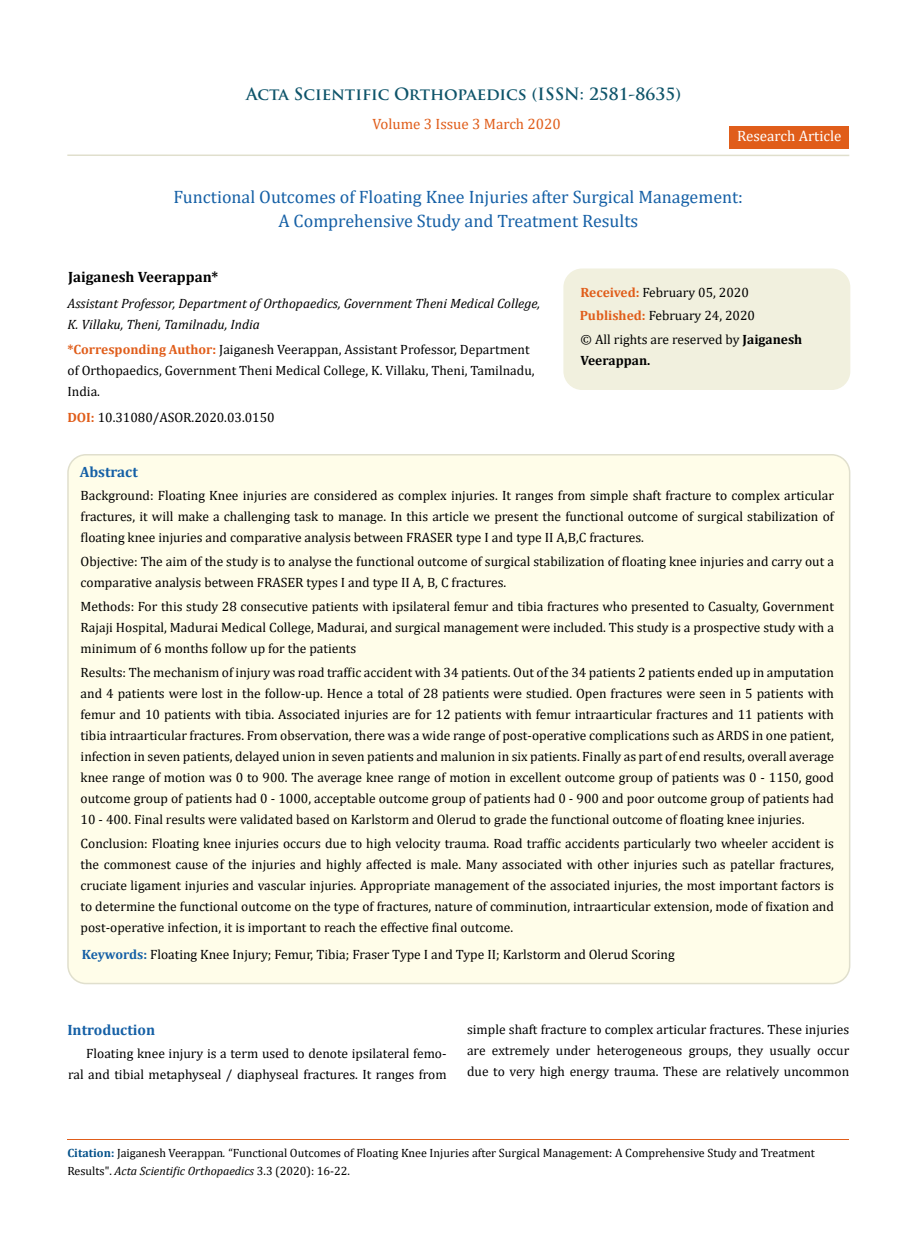
<style>
.page{position:relative;width:917px;height:1242px;background:#fff}
.page>*{position:absolute;margin:0;border:0;box-sizing:border-box;transform-origin:0 0}
.t1{font:18px/24px "Cambria";color:#1560a6;text-align:center}
.t2{font:700 16.5px "Trajan Pro";color:#0e546a}
.t3{font:15px "Cambria";color:#e05d1a}
.t4{font:700 15px "Cambria";color:#1560a6}
.t5{font:700 15px "Cambria";color:#000}
.t6{font:15px "Cambria";color:#fff}
.t7{font:13.5px/21px "Cambria";color:#000;text-align:justify}
.t8{font:italic 13.5px/21px "Cambria";color:#000}
.t9{font:700 13.5px "Cambria";color:#000}
.t10{font:12px/18px "Cambria";color:#000}
.s1{font-weight:700;color:#e05d1a}
.s2{font-weight:700}
.s3{font-weight:700;color:#1560a6}
.s4{font-weight:700;color:#035089}
.s5{font-style:italic}
</style>
<div class="page">
<div style="left:729px;top:126px;width:120px;height:23px;background:#e05d1a"></div>
<div style="left:564px;top:269px;width:285px;height:120px;background:#f1f0de;border-radius:18px"></div>
<div style="left:563px;top:269px;width:287px;height:121px;border:2px solid #f1f0de;border-radius:18px"></div>
<div style="left:68px;top:455px;width:781px;height:529px;background:#fffde9;border-radius:18px"></div>
<hr style="left:67px;top:1139px;width:782px;height:1px;background:#e05d1a">
<hr style="left:67px;top:154px;width:782px;height:2px;background:#e0dfcd">
<p class="t2" style="left:246px;top:84px;width:436px">Acta Scientific Orthopaedics (ISSN: 2581-8635)</p>
<p class="t3" style="left:372px;top:115px;width:190px">Volume 3 Issue 3 March 2020</p>
<p class="t6" style="left:737px;top:127px;width:106px">Research Article</p>
<h1 class="t1" style="left:174px;top:185px;width:571px">Functional Outcomes of Floating Knee Injuries after Surgical Management:<br>A Comprehensive Study and Treatment Results</h1>
<p class="t5" style="left:68px;top:266px;width:152px">Jaiganesh Veerappan*</p>
<p class="t8" style="left:68px;top:292px;width:474px">Assistant Professor, Department of Orthopaedics, Government Theni Medical College,<br>K. Villaku, Theni, Tamilnadu, India</p>
<p class="t7" style="left:68px;top:339px;width:468px;text-align:left"><span class="s1">*Corresponding Author:</span> Jaiganesh Veerappan, Assistant Professor, Department of Orthopaedics, Government Theni Medical College, K. Villaku, Theni, Tamilnadu,<br>India.</p>
<p class="t7" style="left:67px;top:406px;width:209px"><span class="s1">DOI:</span> 10.31080/ASOR.2020.03.0150</p>
<p class="t4" style="left:80px;top:461px;width:60px">Abstract</p>
<p class="t7" style="left:579px;top:280px;width:224px;line-height:23.5px;text-align:left"><span class="s1">Received:</span> February 05, 2020<br><span class="s1">Published:</span> February 24, 2020<br>© All rights are reserved by <span class="s2">Jaiganesh</span></p>
<p class="t9" style="left:580px;top:350px;width:71px">Veerappan.</p>
<p class="t7" style="left:81px;top:485px;width:754px">Background: Floating Knee injuries are considered as complex injuries. It ranges from simple shaft fracture to complex articular fractures, it will make a challenging task to manage. In this article we present the functional outcome of surgical stabilization of floating knee injuries and comparative analysis between FRASER type I and type II A,B,C fractures.</p>
<p class="t7" style="left:81px;top:551px;width:754px">Objective: The aim of the study is to analyse the functional outcome of surgical stabilization of floating knee injuries and carry out a comparative analysis between FRASER types I and type II A, B, C fractures.</p>
<p class="t7" style="left:81px;top:596px;width:754px">Methods: For this study 28 consecutive patients with ipsilateral femur and tibia fractures who presented to Casualty, Government Rajaji Hospital, Madurai Medical College, Madurai, and surgical management were included. This study is a prospective study with a minimum of 6 months follow up for the patients</p>
<p class="t7" style="left:81px;top:662px;width:754px">Results: The mechanism of injury was road traffic accident with 34 patients. Out of the 34 patients 2 patients ended up in amputation and 4 patients were lost in the follow-up. Hence a total of 28 patients were studied. Open fractures were seen in 5 patients with femur and 10 patients with tibia. Associated injuries are for 12 patients with femur intraarticular fractures and 11 patients with tibia intraarticular fractures. From observation, there was a wide range of post-operative complications such as ARDS in one patient, infection in seven patients, delayed union in seven patients and malunion in six patients. Finally as part of end results, overall average knee range of motion was 0 to 900. The average knee range of motion in excellent outcome group of patients was 0 - 1150, good outcome group of patients had 0 - 1000, acceptable outcome group of patients had 0 - 900 and poor outcome group of patients had 10 - 400. Final results were validated based on Karlstorm and Olerud to grade the functional outcome of floating knee injuries.</p>
<p class="t7" style="left:81px;top:833px;width:754px">Conclusion: Floating knee injuries occurs due to high velocity trauma. Road traffic accidents particularly two wheeler accident is the commonest cause of the injuries and highly affected is male. Many associated with other injuries such as patellar fractures, cruciate ligament injuries and vascular injuries. Appropriate management of the associated injuries, the most important factors is to determine the functional outcome on the type of fractures, nature of comminution, intraarticular extension, mode of fixation and post-operative infection, it is important to reach the effective final outcome.</p>
<p class="t7" style="left:82px;top:944px;width:594px"><span class="s3">Keywords:</span> Floating Knee Injury; Femur, Tibia; Fraser Type I and Type II; Karlstorm and Olerud Scoring</p>
<p class="t4" style="left:67px;top:1019px;width:89px">Introduction</p>
<p class="t7" style="left:68px;top:1042px;width:380px;text-align:right">Floating knee injury is a term used to denote ipsilateral femo&shy;ral and tibial metaphyseal / diaphyseal fractures. It ranges from</p>
<p class="t7" style="left:467px;top:1018px;width:384px">simple shaft fracture to complex articular fractures. These injuries are extremely under heterogeneous groups, they usually occur due to very high energy trauma. These are relatively uncommon</p>
<p class="t10" style="left:67px;top:1144px;width:749px"><span class="s4">Citation:</span> Jaiganesh Veerappan<span class="s5">.</span> “Functional Outcomes of Floating Knee Injuries after Surgical Management: A Comprehensive Study and Treatment<br>Results". <span class="s5">Acta Scientific Orthopaedics</span> 3.3 (2020): 16-22.</p>
</div>
